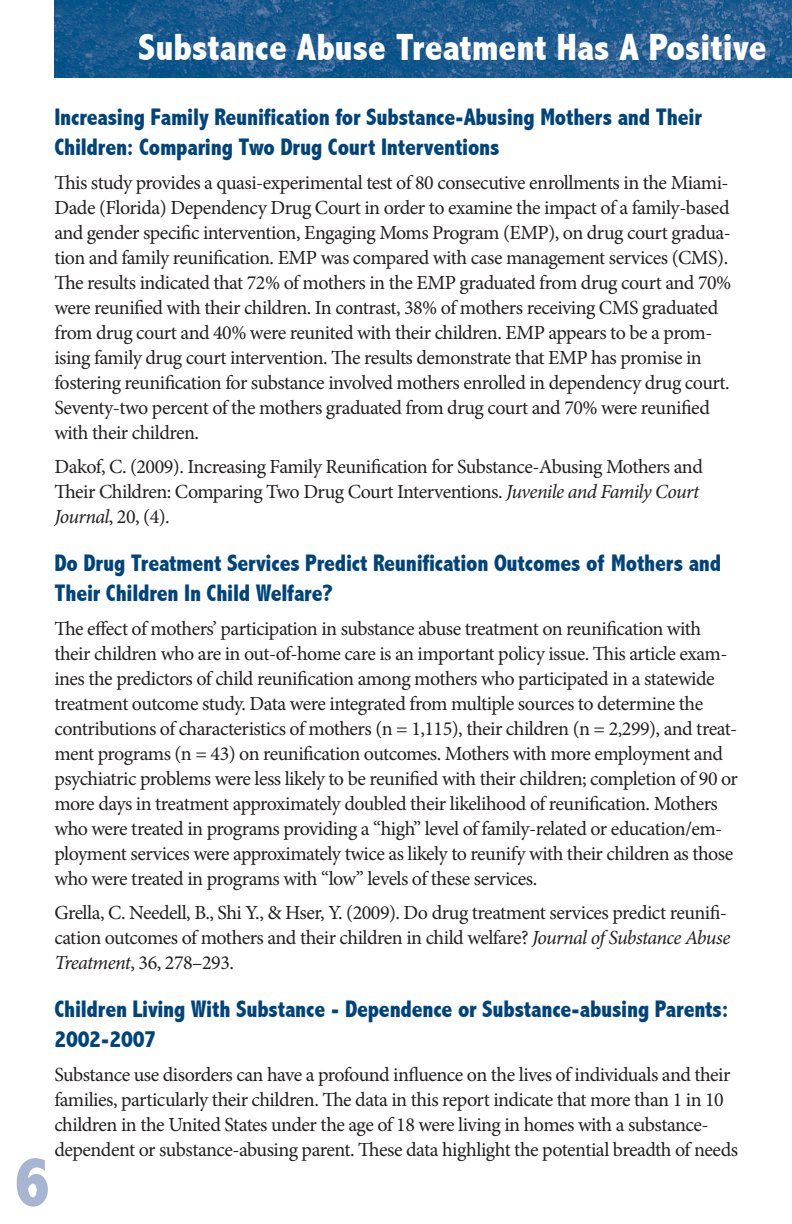
<style>
.page{position:relative;width:792px;height:1224px;background:#fff}
.page>*{position:absolute;margin:0;border:0;box-sizing:border-box;transform-origin:0 0}
.t1{font:800 condensed 72px "Abadi";color:#a6b6d2}
.KO_header{font:800 condensed 38px "Abadi";color:#fff}
.body_BF_lead-in{font:800 condensed 24px/30px "Abadi";letter-spacing:-.01em;color:#00447b}
.body{font:20px/25px "Minion Pro";letter-spacing:-.025em;color:#231f20}
.s1{font-style:italic}
</style>
<div class="page">
<img style="left:54px;top:0;width:738px;height:78px">
<p class="KO_header" style="left:138px;top:25px;width:630px">Substance Abuse Treatment Has A Positive</p>
<p class="body_BF_lead-in" style="left:54px;top:102px;width:649px">Increasing Family Reunification for Substance-Abusing Mothers and Their<br>Children: Comparing Two Drug Court Interventions</p>
<p class="body" style="left:54px;top:170px;width:678px">This study provides a quasi-experimental test of 80 consecutive enrollments in the Miami-Dade (Florida) Dependency Drug Court in order to examine the impact of a family-based and gender specific intervention, Engaging Moms Program (EMP), on drug court gradua&shy;tion and family reunification. EMP was compared with case management services (CMS).<br>The results indicated that 72% of mothers in the EMP graduated from drug court and 70% were reunified with their children. In contrast, 38% of mothers receiving CMS graduated from drug court and 40% were reunited with their children. EMP appears to be a prom&shy;ising family drug court intervention. The results demonstrate that EMP has promise in fostering reunification for substance involved mothers enrolled in dependency drug court.<br>Seventy-two percent of the mothers graduated from drug court and 70% were reunified with their children.</p>
<p class="body" style="left:54px;top:454px;width:650px">Dakof, C. (2009). Increasing Family Reunification for Substance-Abusing Mothers and<br>Their Children: Comparing Two Drug Court Interventions. <span class="s1">Juvenile and Family Court<br>Journal</span>, 20, (4).</p>
<p class="body_BF_lead-in" style="left:54px;top:548px;width:668px">Do Drug Treatment Services Predict Reunification Outcomes of Mothers and<br>Their Children In Child Welfare?</p>
<p class="body" style="left:54px;top:616px;width:685px">The effect of mothers’ participation in substance abuse treatment on reunification with their children who are in out-of-home care is an important policy issue. This article exam&shy;ines the predictors of child reunification among mothers who participated in a statewide treatment outcome study. Data were integrated from multiple sources to determine the contributions of characteristics of mothers (n = 1,115), their children (n = 2,299), and treat&shy;ment programs (n = 43) on reunification outcomes. Mothers with more employment and psychiatric problems were less likely to be reunified with their children; completion of 90 or more days in treatment approximately doubled their likelihood of reunification. Mothers who were treated in programs providing a “high” level of family-related or education/em&shy;ployment services were approximately twice as likely to reunify with their children as those who were treated in programs with “low” levels of these services.</p>
<p class="body" style="left:54px;top:900px;width:678px">Grella, C. Needell, B., Shi Y., &amp; Hser, Y. (2009). Do drug treatment services predict reunifi&shy;cation outcomes of mothers and their children in child welfare? <span class="s1">Journal of Substance Abuse<br>Treatment</span>, 36, 278–293.</p>
<p class="body_BF_lead-in" style="left:54px;top:994px;width:676px">Children Living With Substance - Dependence or Substance-abusing Parents:<br>2002-2007</p>
<p class="body" style="left:54px;top:1062px;width:685px">Substance use disorders can have a profound influence on the lives of individuals and their families, particularly their children. The data in this report indicate that more than 1 in 10 children in the United States under the age of 18 were living in homes with a substance&shy;dependent or substance-abusing parent. These data highlight the potential breadth of needs</p>
<p class="t1" style="left:14px;top:1140px;width:38px">6</p>
</div>
